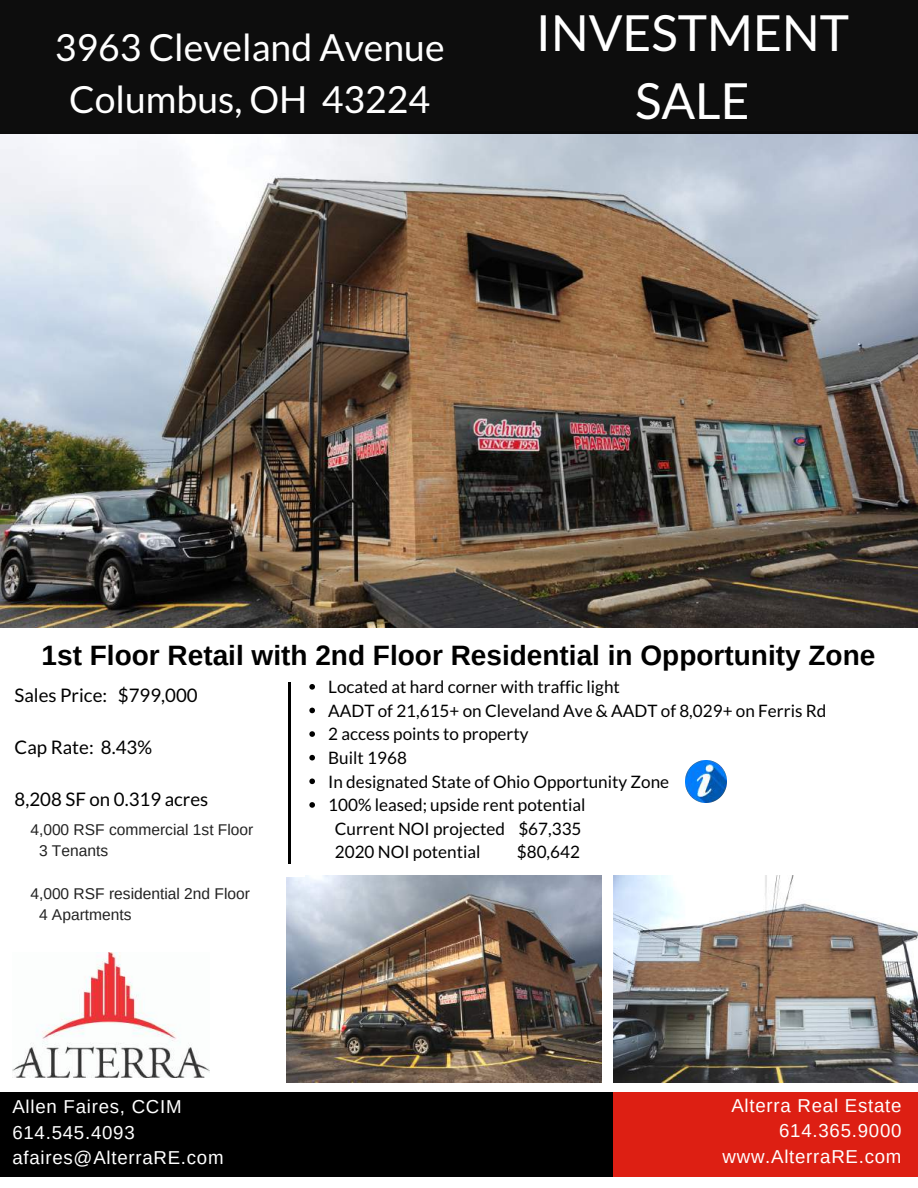
<style>
.page{position:relative;width:918px;height:1188px;background:#fff}
.page>*{position:absolute;margin:0;border:0;box-sizing:border-box;transform-origin:0 0}
.t1{font:49.8px/68.7px "Lato";color:#fff;text-align:center}
.t2{font:37.35px/51.8px "Lato";color:#fff;text-align:center}
.t3{font:700 28.05px "Arimo";color:#000}
.t4{font:18.75px/25.8px "Arimo";letter-spacing:.04em;color:#fff}
.t5{font:18.75px "Lato";color:#000}
.t6{font:17.1px "Lato";color:#000}
.t7{font:15.6px/21.3px "Arimo";color:#222}
</style>
<div class="page">
<img style="left:0;top:134px;width:918px;height:494px">
<div style="left:0;top:0;width:918px;height:134px;background:#0d0d0d"></div>
<div style="left:0;top:1092px;width:615px;height:85px;background:#000"></div>
<div style="left:614px;top:1092px;width:304px;height:85px;background:#dd1f13"></div>
<svg style="left:309px;top:684px;width:6px;height:6px"></svg>
<svg style="left:309px;top:708px;width:6px;height:5px"></svg>
<svg style="left:309px;top:731px;width:6px;height:6px"></svg>
<svg style="left:309px;top:755px;width:6px;height:5px"></svg>
<svg style="left:309px;top:778px;width:6px;height:6px"></svg>
<svg style="left:309px;top:802px;width:6px;height:6px"></svg>
<hr style="left:288px;top:682px;width:3px;height:244px;background:#000">
<img style="left:12px;top:953px;width:197px;height:125px">
<img style="left:287px;top:875px;width:315px;height:207px">
<img style="left:613px;top:875px;width:305px;height:207px">
<div style="left:253px;top:864px;width:52px;height:12px;background:#fff"></div>
<img style="left:685px;top:760px;width:42px;height:42px">
<h2 class="t2" style="left:55px;top:20px;width:391px">3963 Cleveland Avenue<br>Columbus, OH 43224</h2>
<h1 class="t1" style="left:536px;top:-3px;width:315px">INVESTMENT<br>SALE</h1>
<h3 class="t3" style="left:42px;top:639px;width:835px">1st Floor Retail with 2nd Floor Residential in Opportunity Zone</h3>
<p class="t5" style="left:15px;top:683px;width:185px">Sales Price: $799,000</p>
<p class="t5" style="left:15px;top:735px;width:139px">Cap Rate: 8.43%</p>
<p class="t5" style="left:15px;top:787px;width:195px">8,208 SF on 0.319 acres</p>
<p class="t6" style="left:328px;top:676px;width:293px">Located at hard corner with traffic light</p>
<p class="t6" style="left:328px;top:700px;width:500px">AADT of 21,615+ on Cleveland Ave &amp; AADT of 8,029+ on Ferris Rd</p>
<p class="t6" style="left:328px;top:723px;width:202px">2 access points to property</p>
<p class="t6" style="left:328px;top:747px;width:80px">Built 1968</p>
<p class="t6" style="left:328px;top:771px;width:342px">In designated State of Ohio Opportunity Zone</p>
<p class="t6" style="left:328px;top:794px;width:259px">100% leased; upside rent potential</p>
<p class="t6" style="left:335px;top:818px;width:248px">Current NOI projected $67,335</p>
<p class="t6" style="left:335px;top:841px;width:147px">2020 NOI potential</p>
<p class="t6" style="left:517px;top:841px;width:65px">$80,642</p>
<p class="t7" style="left:39px;top:819px;width:216px;text-indent:-9px">4,000 RSF commercial 1st Floor<br>3 Tenants</p>
<p class="t7" style="left:39px;top:883px;width:212px;text-indent:-9px">4,000 RSF residential 2nd Floor<br>4 Apartments</p>
<p class="t4" style="left:12px;top:1093px;width:213px">Allen Faires, CCIM<br>614.545.4093 afaires@AlterraRE.com</p>
<p class="t4" style="left:723px;top:1092px;width:180px;text-align:right">Alterra Real Estate<br>614.365.9000 www.AlterraRE.com</p>
</div>
